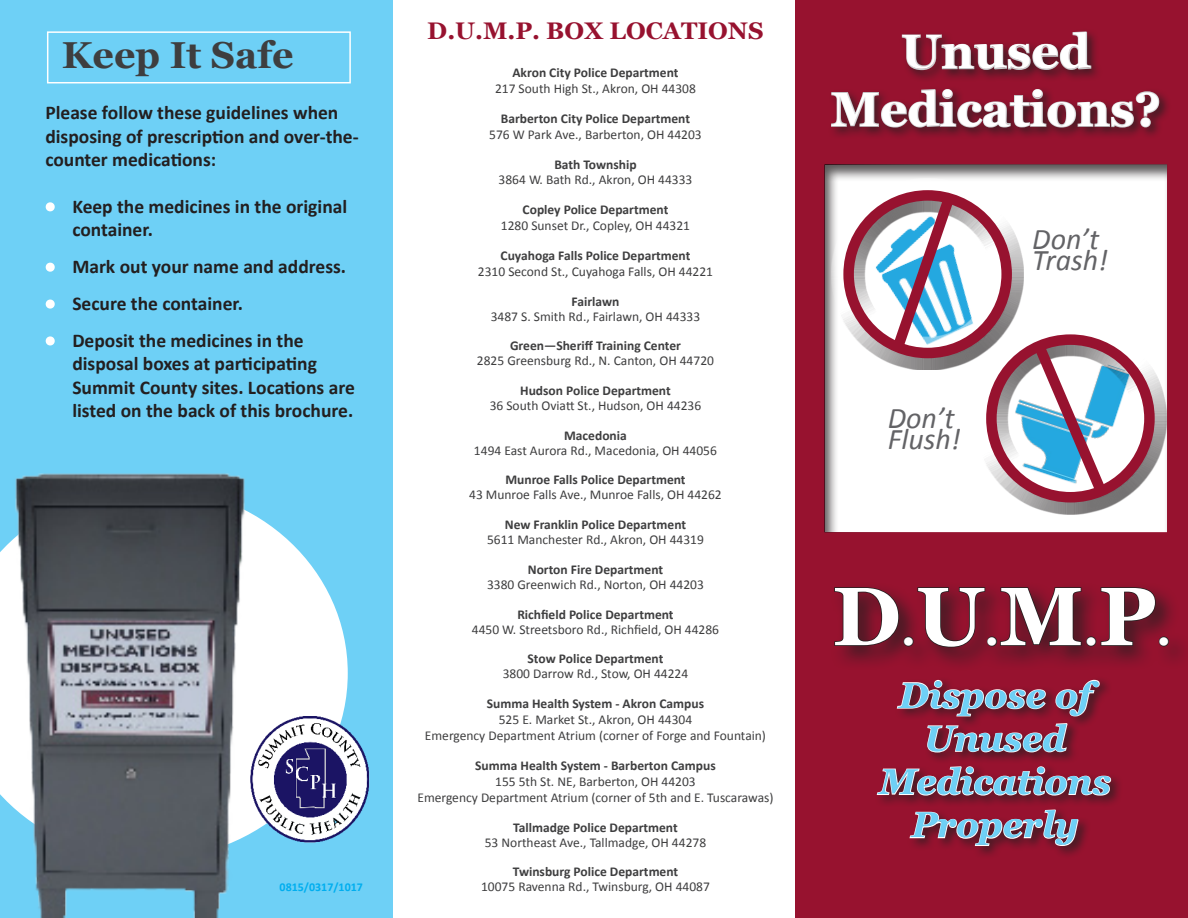
<style>
.page{position:relative;width:1188px;height:918px;background:#fff}
.page>*{position:absolute;margin:0;border:0;box-sizing:border-box;transform-origin:0 0}
.t1{font:700 82.5px "Georgia";color:#fff}
.t2{font:700 48px "Georgia";color:#fff}
.t3{font:700 37.5px "Georgia";color:#3e3e3f}
.t4{font:italic 700 36px "Georgia";color:#6ed0f6}
.t5{font:italic 30px "Calibri";color:#636366}
.t6{font:700 24px "Georgia";color:#97122f}
.t7{font:700 19.5px/23.4px "Calibri";color:#231f20}
.t8{font:13.5px/15px "Calibri";color:#3e3e3f;text-align:center}
.t9{font:700 13.5px "Calibri";color:#3e3e3f}
.t10{font:700 12px "Calibri";color:#00aeef}
.s1{font-weight:400;color:#fff}
.s2{font-weight:700}
.s3{font-size:45px}
</style>
<div class="page">
<div style="left:796px;top:0;width:392px;height:918px;background:#97122f"></div>
<div style="left:828px;top:29px;width:344px;height:111px;background:#231f20;opacity:.75"></div>
<svg style="left:901px;top:31px;width:191px;height:40px"></svg>
<svg style="left:830px;top:88px;width:330px;height:41px"></svg>
<div style="left:822px;top:164px;width:346px;height:368px;background:#231f20;opacity:.75"></div>
<img style="left:976px;top:318px;width:179px;height:201px">
<div style="left:831px;top:178px;width:193px;height:175px;background:#fff"></div>
<div style="left:831px;top:196px;width:193px;height:174px;background:#231f20;opacity:.75"></div>
<div style="left:843px;top:190px;width:169px;height:168px;border:10px solid #97122f;border-radius:50%"></div>
<div style="left:974px;top:322px;width:193px;height:175px;background:#fff;opacity:.75"></div>
<div style="left:974px;top:340px;width:193px;height:174px;background:#231f20;opacity:.75"></div>
<div style="left:986px;top:334px;width:169px;height:168px;border:10px solid #97122f;border-radius:50%"></div>
<svg style="left:885px;top:190px;width:77px;height:169px"></svg>
<svg style="left:1027px;top:335px;width:87px;height:169px"></svg>
<div style="left:829px;top:582px;width:359px;height:90px;background:#231f20;opacity:.75"></div>
<svg style="left:834px;top:585px;width:336px;height:63px"></svg>
<div style="left:874px;top:676px;width:249px;height:183px;background:#231f20;opacity:.75"></div>
<svg style="left:896px;top:676px;width:205px;height:77px"></svg>
<svg style="left:876px;top:766px;width:236px;height:89px"></svg>
<div style="left:0;top:0;width:393px;height:918px;background:#6ed0f6"></div>
<svg style="left:313px;top:568px;width:35px;height:141px;fill:#fff"></svg>
<img style="left:0;top:473px;width:313px;height:445px">
<svg style="left:45px;top:202px;width:10px;height:10px"></svg>
<svg style="left:45px;top:262px;width:10px;height:10px"></svg>
<svg style="left:45px;top:299px;width:10px;height:10px"></svg>
<svg style="left:45px;top:336px;width:10px;height:10px"></svg>
<div style="left:47px;top:31px;width:304px;height:52px;border:2px solid #fff"></div>
<img style="left:243px;top:709px;width:127px;height:141px">
<p class="t3" style="left:62px;top:31px;width:233px">Keep It Safe</p>
<p class="t7" style="left:45px;top:101px;width:315px">Please follow these guidelines when disposing of prescription and over-the&shy;counter medications:</p>
<p class="t7" style="left:72px;top:195px;width:276px;text-indent:-27px"><span class="s1">•</span> Keep the medicines in the original container.</p>
<p class="t7" style="left:45px;top:255px;width:302px"><span class="s1">•</span> Mark out your name and address.</p>
<p class="t7" style="left:45px;top:292px;width:199px"><span class="s1">•</span> Secure the container.</p>
<p class="t7" style="left:72px;top:329px;width:284px;text-indent:-27px"><span class="s1">•</span> Deposit the medicines in the disposal boxes at participating Summit County sites. Locations are listed on the back of this brochure.</p>
<p class="t6" style="left:427px;top:16px;width:338px">D.U.M.P. BOX LOCATIONS</p>
<p class="t8" style="left:495px;top:65px;width:202px;line-height:16.2px"><span class="s2">Akron City Police Department<br></span>217 South High St., Akron, OH 44308</p>
<p class="t8" style="left:489px;top:110px;width:214px;line-height:16.2px"><span class="s2">Barberton City Police Department<br></span>576 W Park Ave., Barberton, OH 44203</p>
<p class="t8" style="left:499px;top:157px;width:195px"><span class="s2">Bath Township<br></span>3864 W. Bath Rd., Akron, OH 44333</p>
<p class="t8" style="left:501px;top:201px;width:191px;line-height:16.2px"><span class="s2">Copley Police Department<br></span>1280 Sunset Dr., Copley, OH 44321</p>
<p class="t8" style="left:478px;top:247px;width:237px;line-height:16.2px"><span class="s2">Cuyahoga Falls Police Department<br></span>2310 Second St., Cuyahoga Falls, OH 44221</p>
<p class="t8" style="left:491px;top:294px;width:211px"><span class="s2">Fairlawn<br></span>3487 S. Smith Rd., Fairlawn, OH 44333</p>
<p class="t8" style="left:477px;top:338px;width:239px"><span class="s2">Green—Sheriff Training Center<br></span>2825 Greensburg Rd., N. Canton, OH 44720</p>
<p class="t8" style="left:490px;top:383px;width:213px"><span class="s2">Hudson Police Department<br></span>36 South Oviatt St., Hudson, OH 44236</p>
<p class="t8" style="left:474px;top:428px;width:244px"><span class="s2">Macedonia<br></span>1494 East Aurora Rd., Macedonia, OH 44056</p>
<p class="t8" style="left:469px;top:473px;width:254px"><span class="s2">Munroe Falls Police Department<br></span>43 Munroe Falls Ave., Munroe Falls, OH 44262</p>
<p class="t8" style="left:487px;top:517px;width:218px"><span class="s2">New Franklin Police Department<br></span>5611 Manchester Rd., Akron, OH 44319</p>
<p class="t8" style="left:487px;top:562px;width:218px"><span class="s2">Norton Fire Department<br></span>3380 Greenwich Rd., Norton, OH 44203</p>
<p class="t8" style="left:472px;top:607px;width:249px"><span class="s2">Richfield Police Department<br></span>4450 W. Streetsboro Rd., Richfield, OH 44286</p>
<p class="t8" style="left:503px;top:651px;width:187px"><span class="s2">Stow Police Department<br></span>3800 Darrow Rd., Stow, OH 44224</p>
<p class="t8" style="left:425px;top:695px;width:343px;line-height:16.2px"><span class="s2">Summa Health System - Akron Campus<br></span>525 E. Market St., Akron, OH 44304<br>Emergency Department Atrium (corner of Forge and Fountain)</p>
<p class="t8" style="left:417px;top:758px;width:358px;line-height:16.2px"><span class="s2">Summa Health System - Barberton Campus<br></span>155 5th St. NE, Barberton, OH 44203<br>Emergency Department Atrium (corner of 5th and E. Tuscarawas)</p>
<p class="t8" style="left:485px;top:820px;width:223px"><span class="s2">Tallmadge Police Department<br></span>53 Northeast Ave., Tallmadge, OH 44278</p>
<p class="t9" style="left:513px;top:863px;width:167px">Twinsburg Police Department</p>
<p class="t10" style="left:280px;top:880px;width:85px">0815/0317/1017</p>
<p class="t8" style="left:481px;top:879px;width:230px">10075 Ravenna Rd., Twinsburg, OH 44087</p>
<p class="t2" style="left:901px;top:21px;width:191px">Unused</p>
<p class="t2" style="left:831px;top:79px;width:332px">Medications?</p>
<p class="t5" style="left:888px;top:398px;width:68px">Don’t</p>
<p class="t5" style="left:888px;top:419px;width:74px">Flush!</p>
<p class="t5" style="left:1032px;top:219px;width:68px">Don’t</p>
<p class="t5" style="left:1032px;top:240px;width:77px">Trash!</p>
<p class="t1" style="left:832px;top:564px;width:340px">D<span class="s3">.</span>U<span class="s3">.</span>M<span class="s3">.</span>P<span class="s3">.</span></p>
<p class="t4" style="left:899px;top:672px;width:194px">Dispose of</p>
<p class="t4" style="left:924px;top:715px;width:144px">Unused</p>
<p class="t4" style="left:879px;top:758px;width:233px">Medications</p>
<p class="t4" style="left:911px;top:802px;width:169px">Properly</p>
</div>
